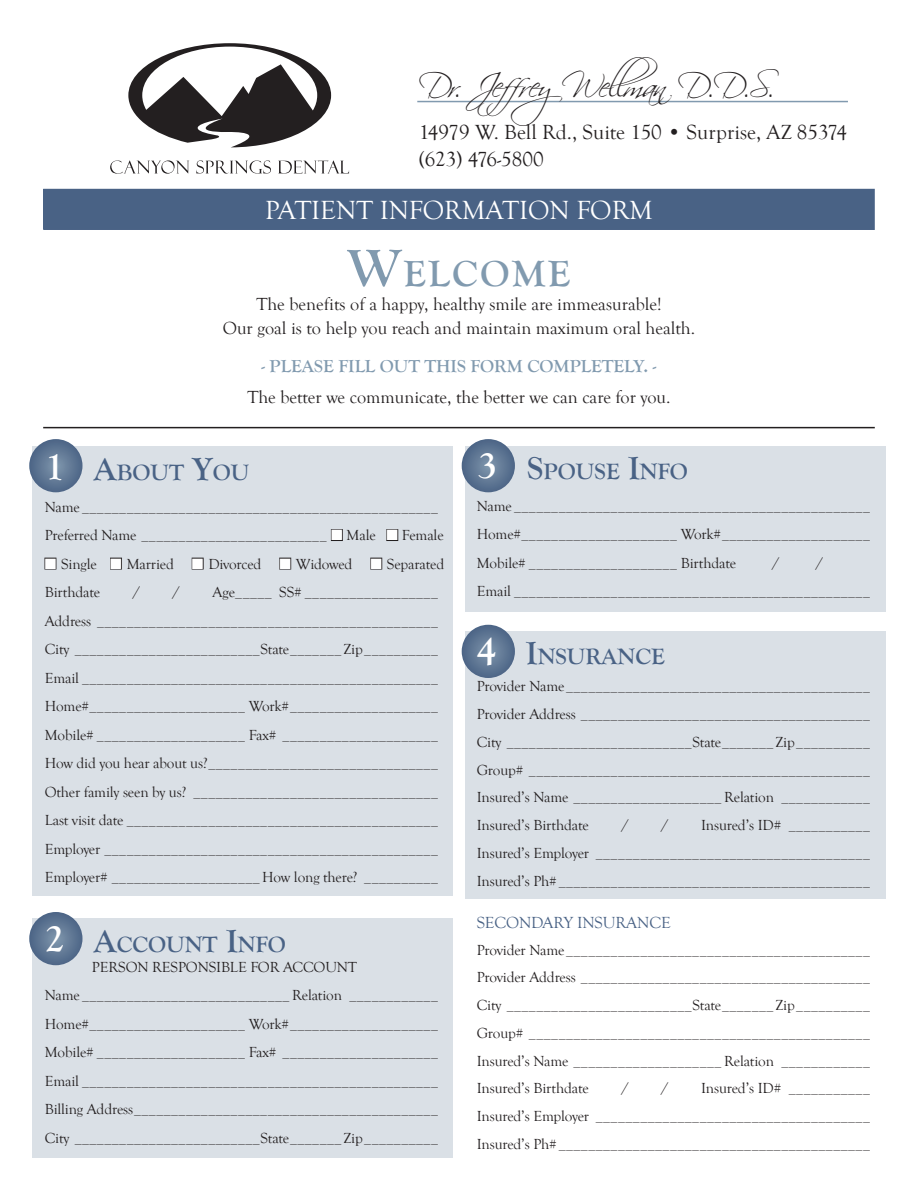
<style>
.page{position:relative;width:918px;height:1188px;background:#fff}
.page>*{position:absolute;margin:0;border:0;box-sizing:border-box;transform-origin:0 0}
.t1{font:700 37.8px "Goudy Old Style T";letter-spacing:.055em;color:#819aaf}
.t2{font:33px "Scriptina";letter-spacing:-.035em;color:#231f20}
.t3{font:27px "Goudy Old Style T";color:#fff}
.t4{font:700 23.1px "Goudy Old Style T";color:#496285}
.t5{font:21px/27px "Goudy Old Style T";color:#231f20}
.t6{font:18px/24px "Goudy Old Style T";color:#231f20;text-align:center}
.t7{font:700 18px "Goudy Old Style T";color:#819aaf}
.t8{font:16.5px "Goudy Old Style T";letter-spacing:-.01em;color:#496285}
.t9{font:15px/28.5px "Goudy Old Style T";letter-spacing:-.01em;color:#231f20;text-align:justify}
.s1{font-size:54px}
.s2{font-size:39px;color:#fff}
.s3{font-size:33px}
.s4{color:#fff}
</style>
<div class="page">
<div style="left:465px;top:446px;width:421px;height:166px;background:#dae0e6"></div>
<svg style="left:462px;top:439px;width:53px;height:53px;background:#5e7693"></svg>
<div style="left:465px;top:632px;width:421px;height:267px;background:#dae0e6"></div>
<svg style="left:462px;top:625px;width:53px;height:53px;background:#5e7693"></svg>
<div style="left:44px;top:190px;width:830px;height:39px;background:#496285"></div>
<div style="left:43px;top:189px;width:832px;height:41px;border:2px solid #496285"></div>
<div style="left:32px;top:446px;width:421px;height:450px;background:#dae0e6"></div>
<hr style="left:43px;top:427px;width:832px;height:1px;background:#231f20">
<svg style="left:29px;top:439px;width:53px;height:53px;background:#5f7693"></svg>
<div style="left:32px;top:918px;width:421px;height:240px;background:#dae0e6"></div>
<svg style="left:29px;top:912px;width:53px;height:53px;background:#5e7693"></svg>
<div style="left:331px;top:529px;width:12px;height:12px;border:2px solid #231f20"></div>
<div style="left:386px;top:529px;width:12px;height:12px;border:2px solid #231f20"></div>
<div style="left:44px;top:558px;width:12px;height:12px;border:2px solid #231f20"></div>
<div style="left:110px;top:558px;width:12px;height:12px;border:2px solid #231f20"></div>
<div style="left:192px;top:558px;width:12px;height:12px;border:2px solid #231f20"></div>
<div style="left:279px;top:558px;width:12px;height:12px;border:2px solid #231f20"></div>
<div style="left:370px;top:558px;width:12px;height:12px;border:2px solid #231f20"></div>
<svg style="left:128px;top:43px;width:203px;height:104px"></svg>
<svg style="left:110px;top:160px;width:79px;height:14px"></svg>
<svg style="left:196px;top:160px;width:75px;height:14px"></svg>
<svg style="left:278px;top:160px;width:71px;height:14px"></svg>
<hr style="left:417px;top:101px;width:431px;height:1px;background:#819aaf">
<h2 class="t2" style="left:419px;top:66px;width:356px">Dr. JeffreyWellman D.D.S.</h2>
<h3 class="t5" style="left:419px;top:119px;width:430px">14979 W. Bell Rd., Suite 150 • Surprise, AZ 85374 (623) 476-5800</h3>
<h3 class="t3" style="left:265px;top:195px;width:389px">PATIENT INFORMATION FORM</h3>
<h1 class="t1" style="left:348px;top:252px;width:224px"><span class="s1">W</span>ELCOME</h1>
<p class="t6" style="left:223px;top:293px;width:474px">The benefits of a happy, healthy smile are immeasurable!<br>Our goal is to help you reach and maintain maximum oral health.</p>
<p class="t7" style="left:262px;top:356px;width:396px">- PLEASE FILL OUT THIS FORM COMPLETELY. -</p>
<p class="t6" style="left:247px;top:386px;width:425px">The better we communicate, the better we can care for you.</p>
<h3 class="t4" style="left:45px;top:460px;width:206px"><span class="s2">1</span> <span class="s3">A</span>BOUT <span class="s3">Y</span>OU</h3>
<p class="t9" style="left:45px;top:493px;width:400px">Name ________________________________________________<br>Preferred Name _________________________ <span class="s4">■</span> Male <span class="s4">■</span> Female</p>
<p class="t9" style="left:45px;top:550px;width:401px"><span class="s4">■</span> Single <span class="s4">■</span> Married <span class="s4">■</span> Divorced <span class="s4">■</span> Widowed <span class="s4">■</span> Separated<br>Birthdate</p>
<p class="t9" style="left:133px;top:578px;width:9px">/</p>
<p class="t9" style="left:173px;top:578px;width:9px">/</p>
<p class="t9" style="left:45px;top:578px;width:395px;text-indent:168px">Age_____ SS# __________________ Address ______________________________________________ City _________________________State _______Zip __________ Email ________________________________________________ Home# _____________________ Work# ____________________ Mobile# ____________________ Fax# _____________________ How did you hear about us? _______________________________ Other family seen by us? _________________________________ Last visit date __________________________________________ Employer _____________________________________________ Employer# ____________________How long there? __________</p>
<h3 class="t4" style="left:45px;top:932px;width:243px"><span class="s2">2</span> <span class="s3">A</span>CCOUNT <span class="s3">I</span>NFO</h3>
<p class="t9" style="left:45px;top:953px;width:395px;text-align:left;text-indent:47px">PERSON RESPONSIBLE FOR ACCOUNT<br>Name ____________________________ Relation ____________ Home# _____________________ Work# ____________________ Mobile# ____________________ Fax# _____________________ Email ________________________________________________ Billing Address _________________________________________ City _________________________State _______Zip __________</p>
<h3 class="t4" style="left:478px;top:459px;width:212px"><span class="s2">3</span> <span class="s3">S</span>POUSE <span class="s3">I</span>NFO</h3>
<p class="t9" style="left:477px;top:492px;width:395px">Name ________________________________________________ Home# _____________________ Work# ____________________ Mobile# ____________________ Birthdate</p>
<p class="t9" style="left:477px;top:549px;width:395px;text-indent:339px">/<br>Email ________________________________________________</p>
<h3 class="t4" style="left:477px;top:644px;width:190px"><span class="s2">4</span> <span class="s3">I</span>NSURANCE</h3>
<p class="t9" style="left:477px;top:673px;width:395px;line-height:27.8px">Provider Name _________________________________________ Provider Address _______________________________________ City _________________________State _______Zip __________ Group# ______________________________________________ Insured’s Name ____________________ Relation ____________ Insured’s Birthdate</p>
<p class="t9" style="left:772px;top:549px;width:9px">/</p>
<p class="t9" style="left:477px;top:812px;width:395px;line-height:27.8px;text-indent:224px">Insured’s ID# ___________ Insured’s Employer _____________________________________ Insured’s Ph# __________________________________________</p>
<p class="t8" style="left:477px;top:913px;width:196px">SECONDARY INSURANCE</p>
<p class="t9" style="left:477px;top:936px;width:395px;line-height:27.8px">Provider Name _________________________________________ Provider Address _______________________________________ City _________________________State _______Zip __________ Group# ______________________________________________ Insured’s Name ____________________ Relation ____________ Insured’s Birthdate</p>
<p class="t9" style="left:621px;top:811px;width:9px">/</p>
<p class="t9" style="left:661px;top:811px;width:9px">/</p>
<p class="t9" style="left:477px;top:1075px;width:395px;line-height:27.8px;text-indent:224px">Insured’s ID# ___________ Insured’s Employer _____________________________________ Insured’s Ph# __________________________________________</p>
<p class="t9" style="left:621px;top:1075px;width:9px">/</p>
<p class="t9" style="left:661px;top:1075px;width:9px">/</p>
</div>
